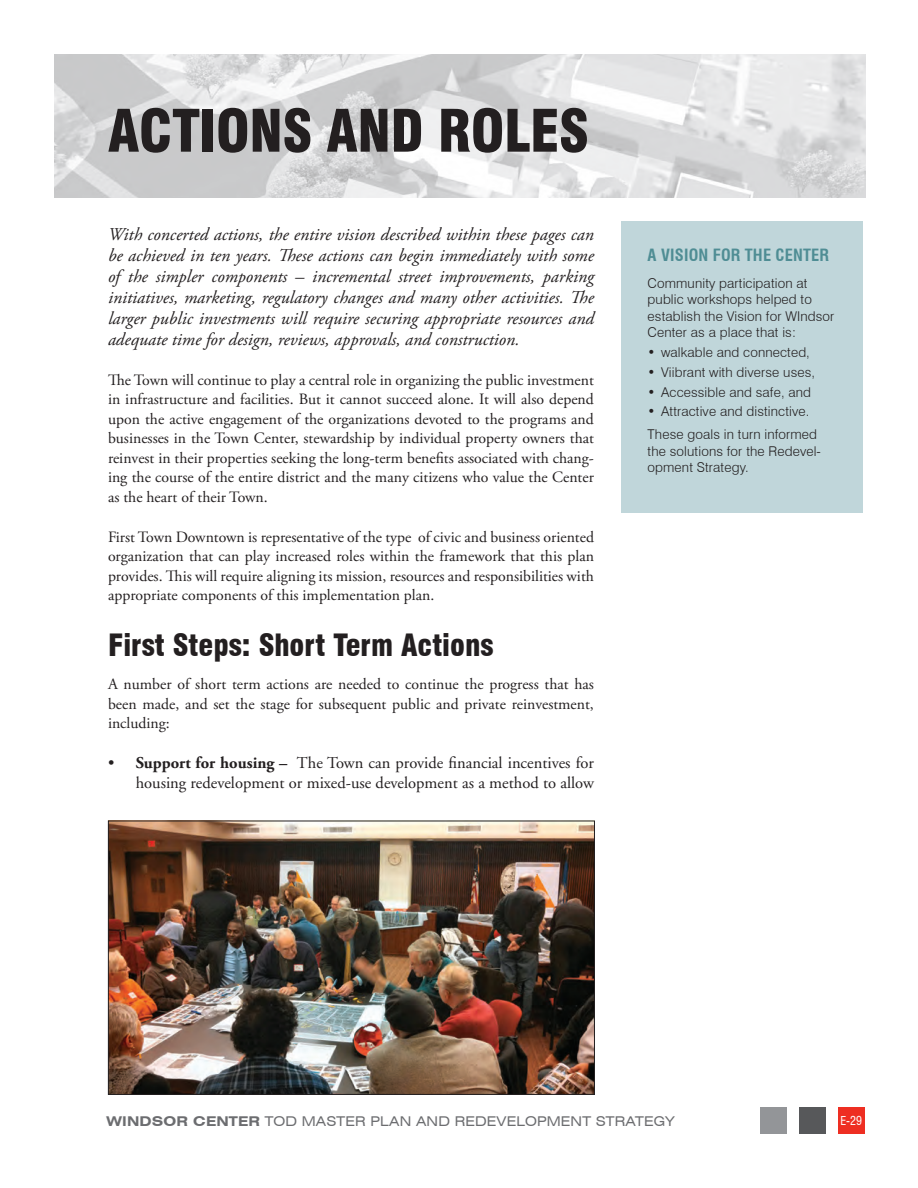
<style>
.page{position:relative;width:918px;height:1188px;background:#fff}
.page>*{position:absolute;margin:0;border:0;box-sizing:border-box;transform-origin:0 0}
.t1{font:900 condensed 57px "Swiss 721 BT";letter-spacing:-.01em;color:#231f20}
.t2{font:900 condensed 30px "Swiss 721 BT";color:#231f20}
.t3{font:italic 18px/21px "Adobe Garamond Pro";color:#231f20;text-align:justify}
.t4{font:16.5px/19.8px "Adobe Garamond";color:#231f20;text-align:right}
.t5{font:700 condensed 16.5px "Swiss 721 BT";letter-spacing:.01em;color:#4f8d94}
.t6{font:15.75px/19.5px "Adobe Garamond Pro";color:#231f20;text-align:justify}
.t7{font:300 13.5px/16.5px "Swiss 721 BT";letter-spacing:.01em;color:#231f20}
.t8{font:expanded 13.5px "Swiss 721 BT";letter-spacing:.01em;color:#6c6d70}
.t9{font:700 expanded 13.5px "Swiss 721 BT";letter-spacing:.01em;color:#6c6d70}
.t10{font:condensed 12px "Swiss 721 BT";color:#fff}
.s1{font-family:"Adobe Garamond Pro";font-weight:700}
.s2{font-weight:400}
</style>
<div class="page">
<img style="left:110px;top:823px;width:483px;height:270px">
<div style="left:108px;top:821px;width:487px;height:274px;border:1px solid #231f20"></div>
<img style="left:54px;top:54px;width:812px;height:144px">
<div style="left:838px;top:1107px;width:26px;height:26px;background:#ee2e22"></div>
<div style="left:799px;top:1107px;width:27px;height:26px;background:#57585a"></div>
<div style="left:760px;top:1107px;width:27px;height:26px;background:#939598"></div>
<div style="left:621px;top:222px;width:242px;height:291px;background:#c0d6da"></div>
<h1 class="t1" style="left:108px;top:97px;width:482px">Actions and Roles</h1>
<p class="t3" style="left:108px;top:224px;width:488px">With concerted actions, the entire vision described within these pages can be achieved in ten years. These actions can begin immediately with some of the simpler components – incremental street improvements, parking initiatives, marketing, regulatory changes and many other activities. The larger public investments will require securing appropriate resources and adequate time for design, reviews, approvals, and construction.</p>
<p class="t6" style="left:108px;top:371px;width:488px">The Town will continue to play a central role in organizing the public investment in infrastructure and facilities. But it cannot succeed alone. It will also depend upon the active engagement of the organizations devoted to the programs and businesses in the Town Center, stewardship by individual property owners that reinvest in their properties seeking the long-term benefits associated with chang&shy;ing the course of the entire district and the many citizens who value the Center as the heart of their Town.</p>
<p class="t6" style="left:108px;top:527px;width:488px">First Town Downtown is representative of the type of civic and business oriented organization that can play increased roles within the framework that this plan provides. This will require aligning its mission, resources and responsibilities with appropriate components of this implementation plan.</p>
<h2 class="t2" style="left:108px;top:628px;width:387px">First Steps: Short Term Actions</h2>
<p class="t6" style="left:108px;top:675px;width:487px">A number of short term actions are needed to continue the progress that has been made, and set the stage for subsequent public and private reinvestment, including:</p>
<p class="t4" style="left:108px;top:754px;width:488px">• <span class="s1">Support for housing –</span> The Town can provide financial incentives for housing redevelopment or mixed-use development as a method to allow</p>
<p class="t5" style="left:648px;top:246px;width:31px">A VISION</p>
<p class="t5" style="left:713px;top:246px;width:82px">FOR THE CENTER</p>
<p class="t7" style="left:648px;top:275px;width:188px">Community participation at public workshops helped to establish the Vision for WIndsor<br>Center as a place that is:</p>
<p class="t7" style="left:648px;top:344px;width:164px">• walkable and connected,</p>
<p class="t7" style="left:648px;top:364px;width:169px">• Viibrant with diverse uses,</p>
<p class="t7" style="left:648px;top:383px;width:165px">• Accessible and safe, and</p>
<p class="t7" style="left:648px;top:400px;width:171px;line-height:23px">• Attractive and distinctive.<br>These goals in turn informed</p>
<p class="t7" style="left:648px;top:443px;width:175px">the solutions for the Redevel&shy;opment Strategy.</p>
<p class="t9" style="left:107px;top:1113px;width:180px">WINDSOR CENTER <span class="s2">TOD</span></p>
<p class="t8" style="left:302px;top:1113px;width:375px">MASTER PLAN AND REDEVELOPM ENT STRATEGY</p>
<p class="t10" style="left:840px;top:1113px;width:23px">E-29</p>
</div>
